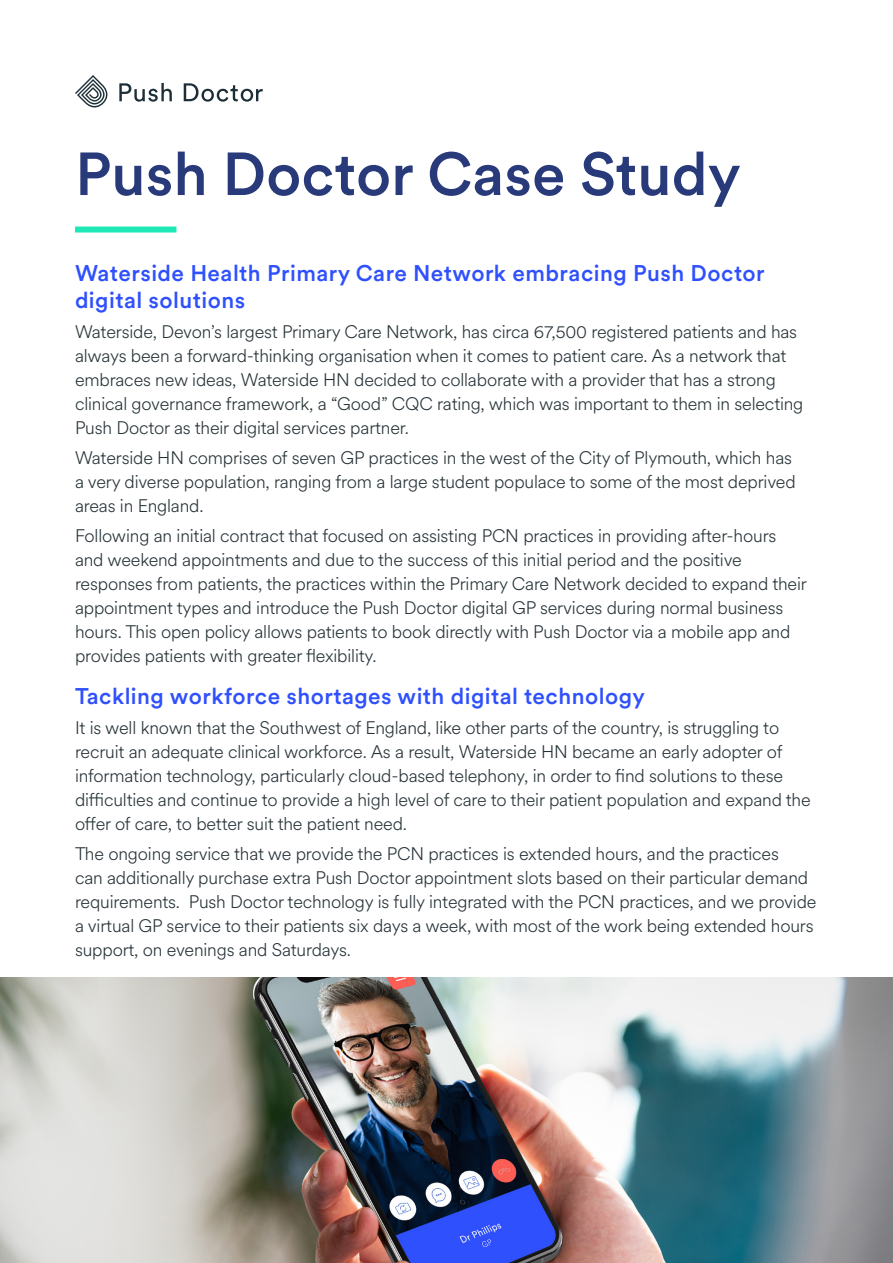
<style>
.page{position:relative;width:893px;height:1263px;background:#fff}
.page>*{position:absolute;margin:0;border:0;box-sizing:border-box;transform-origin:0 0}
.t1{font:500 60px "Push Dr Circular";color:#283a79}
.t2{font:500 22.5px/27px "Push Dr Circular";letter-spacing:.02em;color:#2f50fd}
.t3{font:300 18px/24px "Push Dr Circular";letter-spacing:-.01em;color:#263237}
</style>
<div class="page">
<div style="left:75px;top:227px;width:101px;height:6px;background:#1ee9b6"></div>
<img style="left:0;top:978px;width:893px;height:285px">
<svg style="left:119px;top:83px;width:53px;height:19px"></svg>
<svg style="left:184px;top:83px;width:79px;height:19px"></svg>
<svg style="left:75px;top:75px;width:33px;height:33px"></svg>
<h1 class="t1" style="left:75px;top:133px;width:667px">Push Doctor Case Study</h1>
<p class="t2" style="left:75px;top:258px;width:691px">Waterside Health Primary Care Network embracing Push Doctor digital solutions</p>
<p class="t3" style="left:75px;top:319px;width:730px">Waterside, Devon’s largest Primary Care Network, has circa 67,500 registered patients and has always been a forward-thinking organisation when it comes to patient care. As a network that embraces new ideas, Waterside HN decided to collaborate with a provider that has a strong clinical governance framework, a “Good” CQC rating, which was important to them in selecting Push Doctor as their digital services partner.</p>
<p class="t3" style="left:75px;top:445px;width:722px">Waterside HN comprises of seven GP practices in the west of the City of Plymouth, which has a very diverse population, ranging from a large student populace to some of the most deprived areas in England.</p>
<p class="t3" style="left:75px;top:523px;width:733px">Following an initial contract that focused on assisting PCN practices in providing after-hours and weekend appointments and due to the success of this initial period and the positive responses from patients, the practices within the Primary Care Network decided to expand their appointment types and introduce the Push Doctor digital GP services during normal business hours. This open policy allows patients to book directly with Push Doctor via a mobile app and provides patients with greater flexibility.</p>
<p class="t2" style="left:75px;top:681px;width:571px">Tackling workforce shortages with digital technology</p>
<p class="t3" style="left:75px;top:715px;width:737px">It is well known that the Southwest of England, like other parts of the country, is struggling to recruit an adequate clinical workforce. As a result, Waterside HN became an early adopter of information technology, particularly cloud-based telephony, in order to find solutions to these difficulties and continue to provide a high level of care to their patient population and expand the offer of care, to better suit the patient need.</p>
<p class="t3" style="left:75px;top:841px;width:743px">The ongoing service that we provide the PCN practices is extended hours, and the practices<br>can additionally purchase extra Push Doctor appointment slots based on their particular demand requirements. Push Doctor technology is fully integrated with the PCN practices, and we provide a virtual GP service to their patients six days a week, with most of the work being extended hours support, on evenings and Saturdays.</p>
</div>
